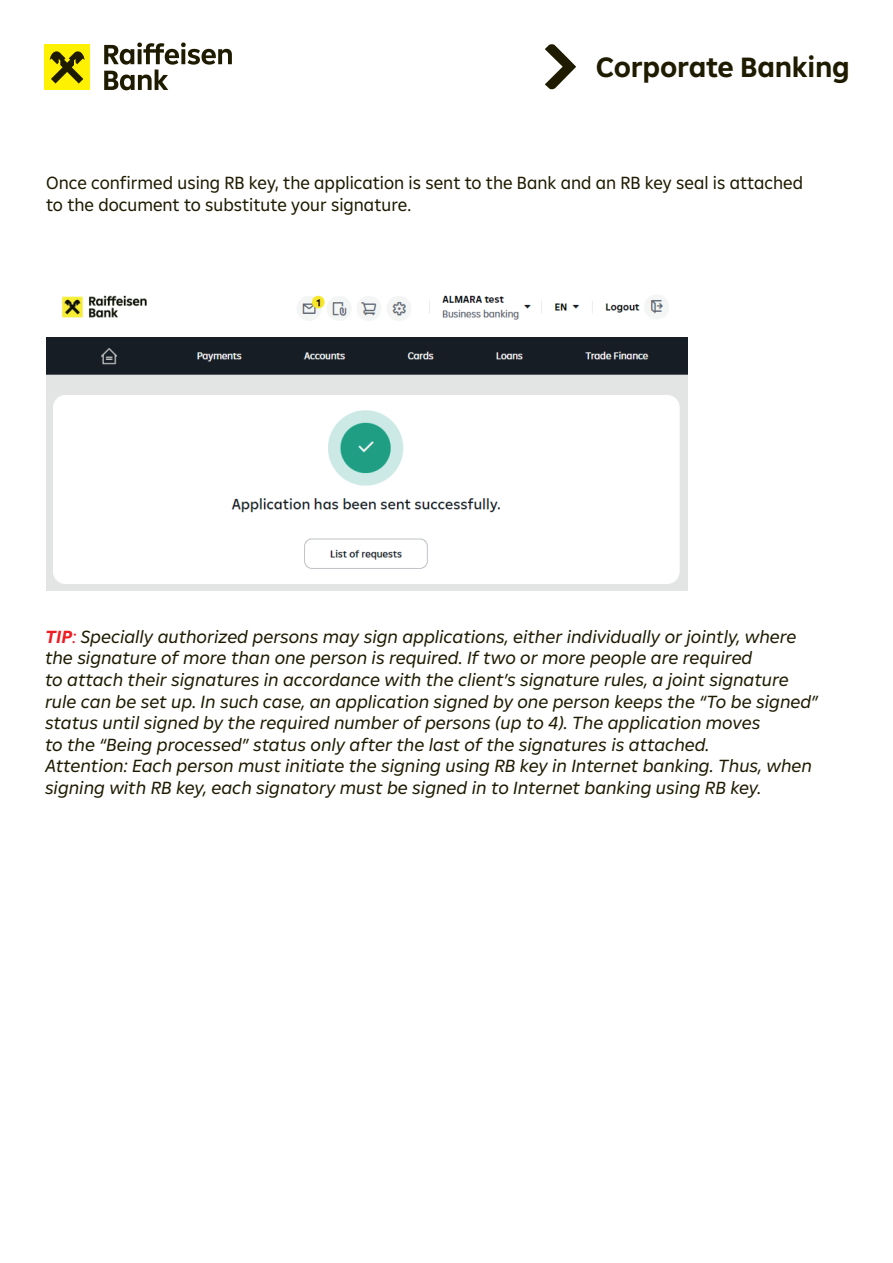
<style>
.page{position:relative;width:893px;height:1263px;background:#fff}
.page>*{position:absolute;margin:0;border:0;box-sizing:border-box;transform-origin:0 0}
.t1{font:700 28.5px "Amalia";letter-spacing:-.01em;color:#1e1b01}
.t2{font:italic 18px/21.6px "Amalia";color:#1e1b01}
.t3{font:18px/21.6px "Amalia";color:#1e1b01}
.s1{font-weight:700;color:#ee1d23}
.s2{color:#ee1d23}
</style>
<div class="page">
<svg style="left:104px;top:43px;width:128px;height:47px"></svg>
<div style="left:45px;top:45px;width:45px;height:45px;background:#fff101"></div>
<svg style="left:50px;top:51px;width:34px;height:33px"></svg>
<svg style="left:545px;top:44px;width:31px;height:46px"></svg>
<img style="left:46px;top:295px;width:641px;height:296px">
<h1 class="t1" style="left:596px;top:48px;width:255px">Corporate Banking</h1>
<p class="t3" style="left:46px;top:171px;width:759px">Once confirmed using RB key, the application is sent to the Bank and an RB key seal is attached to the document to substitute your signature.</p>
<p class="t2" style="left:45px;top:625px;width:774px"><span class="s1">TIP</span><span class="s2">:</span> Specially authorized persons may sign applications, either individually or jointly, where the signature of more than one person is required. If two or more people are required<br>to attach their signatures in accordance with the client’s signature rules, a joint signature rule can be set up. In such case, an application signed by one person keeps the “To be signed” status until signed by the required number of persons (up to 4). The application moves<br>to the “Being processed” status only after the last of the signatures is attached.</p>
<p class="t2" style="left:45px;top:754px;width:768px">Attention: Each person must initiate the signing using RB key in Internet banking. Thus, when signing with RB key, each signatory must be signed in to Internet banking using RB key.</p>
</div>
